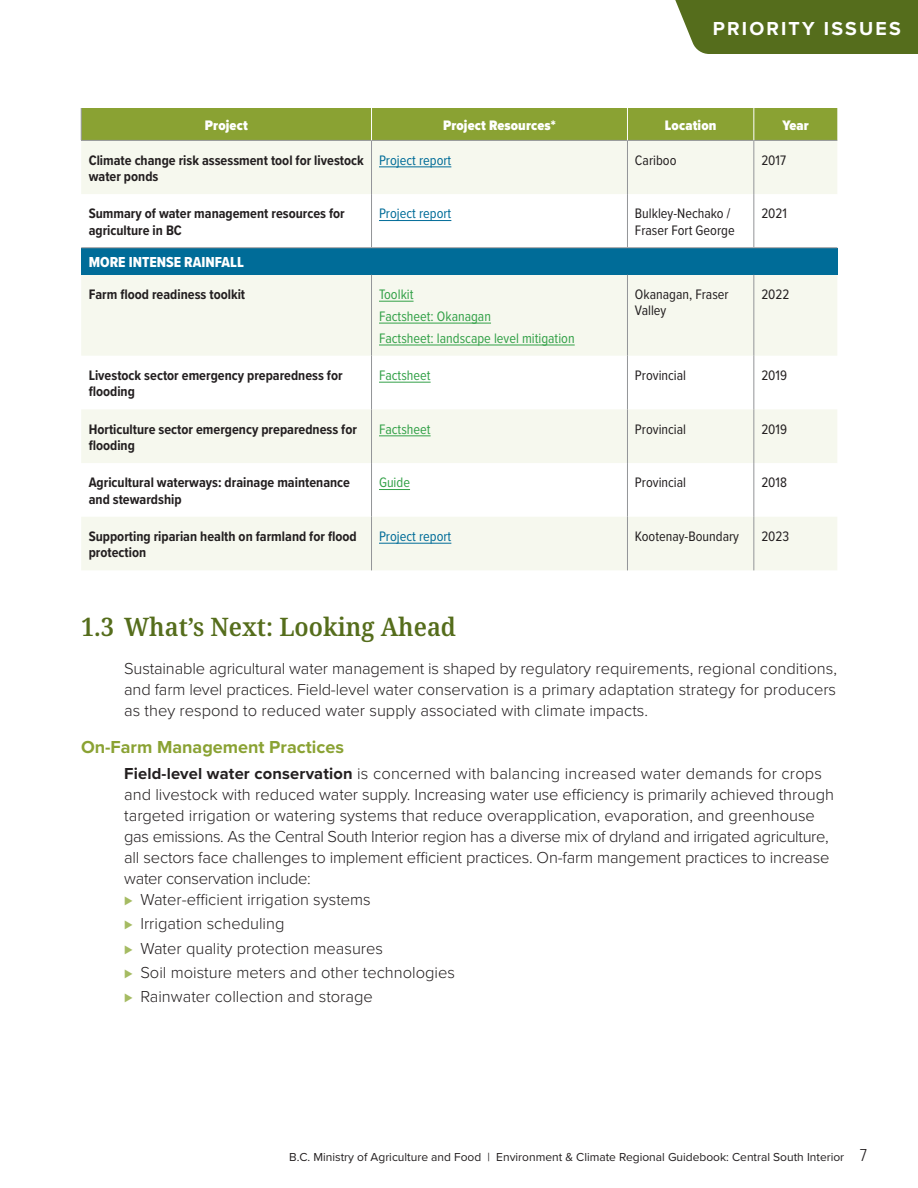
<style>
.page{position:relative;width:918px;height:1188px;background:#fff}
.page>*{position:absolute;margin:0;border:0;box-sizing:border-box;transform-origin:0 0}
.t1{font:600 semi-condensed 25.5px "Noto Serif";color:#556d1c}
.t2{font:700 19.5px "Proxima Nova";letter-spacing:.11em;color:#fff}
.t3{font:700 18px "Proxima Nova";color:#8aa233}
.Body_-_Indented_-_no{font:300 16.5px/21px "Proxima Nova";color:#231f20}
.Body_-_indented{font:300 16.5px/21px "Proxima Nova";color:#231f20;text-align:justify}
.Table_-_Issue_Title{font:15px "Proxima Nova Cond Extrabld";color:#fff}
.Table_-_Body{font:700 14.25px/16.5px "Proxima Nova Cond";color:#231f20}
.Table_-_Body-2{font:14.25px/16.5px "Proxima Nova Cond";color:#231f20}
.Table_-_Body-3{font:14.25px "Proxima Nova Cond";color:#33a148}
.Table_-_Body-4{font:14.25px "Proxima Nova Cond";color:#006c98}
.Table_-_Column_Head{font:900 14.25px "Proxima Nova Cond";letter-spacing:.01em;color:#fff}
.t4{font:12px "Proxima Nova";color:#231f20}
.s1{font-weight:700}
.s2{font-size:14.25px;color:#a5bb62}
.s3{font-family:"Proxima Nova Cond";font-weight:300;font-size:18px}
</style>
<div class="page">
<div style="left:675px;top:0;width:243px;height:54px;background:#556d1c"></div>
<div style="left:82px;top:108px;width:755px;height:32px;background:#8aa233"></div>
<svg style="left:81px;top:141px;width:756px;height:429px;fill:#f6f8ee"></svg>
<div style="left:81px;top:248px;width:756px;height:27px;background:#006c98"></div>
<hr style="left:371px;top:141px;width:1px;height:53px;background:#939598">
<hr style="left:627px;top:141px;width:1px;height:53px;background:#939598">
<hr style="left:754px;top:141px;width:1px;height:53px;background:#939598">
<hr style="left:371px;top:194px;width:1px;height:54px;background:#939598">
<hr style="left:627px;top:194px;width:1px;height:54px;background:#939598">
<hr style="left:754px;top:194px;width:1px;height:54px;background:#939598">
<hr style="left:371px;top:275px;width:1px;height:81px;background:#939598">
<hr style="left:627px;top:275px;width:1px;height:81px;background:#939598">
<hr style="left:754px;top:275px;width:1px;height:81px;background:#939598">
<hr style="left:371px;top:356px;width:1px;height:53px;background:#939598">
<hr style="left:627px;top:356px;width:1px;height:53px;background:#939598">
<hr style="left:754px;top:356px;width:1px;height:53px;background:#939598">
<hr style="left:371px;top:409px;width:1px;height:54px;background:#939598">
<hr style="left:627px;top:409px;width:1px;height:54px;background:#939598">
<hr style="left:754px;top:409px;width:1px;height:54px;background:#939598">
<hr style="left:371px;top:463px;width:1px;height:54px;background:#939598">
<hr style="left:627px;top:463px;width:1px;height:54px;background:#939598">
<hr style="left:754px;top:463px;width:1px;height:54px;background:#939598">
<hr style="left:371px;top:517px;width:1px;height:53px;background:#939598">
<hr style="left:627px;top:517px;width:1px;height:53px;background:#939598">
<hr style="left:754px;top:517px;width:1px;height:53px;background:#939598">
<hr style="left:81px;top:140px;width:291px;height:1px;background:#939598">
<hr style="left:372px;top:140px;width:255px;height:1px;background:#939598">
<hr style="left:627px;top:140px;width:127px;height:1px;background:#939598">
<hr style="left:754px;top:140px;width:83px;height:1px;background:#939598">
<hr style="left:81px;top:108px;width:1px;height:32px;background:#939598">
<hr style="left:371px;top:108px;width:1px;height:32px;background:#fff">
<hr style="left:627px;top:108px;width:1px;height:32px;background:#fff">
<hr style="left:753px;top:108px;width:1px;height:32px;background:#fff">
<hr style="left:81px;top:247px;width:291px;height:1px;background:#939598">
<hr style="left:372px;top:247px;width:255px;height:1px;background:#939598">
<hr style="left:627px;top:247px;width:127px;height:1px;background:#939598">
<hr style="left:754px;top:247px;width:83px;height:1px;background:#939598">
<hr style="left:379px;top:166px;width:72px;height:1px;background:#006c98">
<hr style="left:379px;top:220px;width:72px;height:1px;background:#006c98">
<hr style="left:379px;top:301px;width:35px;height:1px;background:#33a148">
<hr style="left:379px;top:323px;width:112px;height:1px;background:#33a148">
<hr style="left:379px;top:345px;width:196px;height:1px;background:#33a148">
<hr style="left:379px;top:382px;width:52px;height:1px;background:#33a148">
<hr style="left:379px;top:435px;width:52px;height:1px;background:#33a148">
<hr style="left:379px;top:489px;width:31px;height:1px;background:#33a148">
<hr style="left:379px;top:543px;width:72px;height:1px;background:#006c98">
<p class="t2" style="left:713px;top:17px;width:189px">PRIORITY ISSUES</p>
<p class="Table_-_Column_Head" style="left:205px;top:115px;width:44px">Project</p>
<p class="Table_-_Column_Head" style="left:443px;top:115px;width:114px">Project Resources*</p>
<p class="Table_-_Column_Head" style="left:665px;top:115px;width:53px">Location</p>
<p class="Table_-_Column_Head" style="left:782px;top:115px;width:28px">Year</p>
<p class="Table_-_Body" style="left:89px;top:151px;width:277px">Climate change risk assessment tool for livestock water ponds</p>
<p class="Table_-_Body-4" style="left:379px;top:149px;width:74px">Project report</p>
<p class="Table_-_Body-2" style="left:635px;top:151px;width:43px">Cariboo</p>
<p class="Table_-_Body-2" style="left:761px;top:151px;width:26px">2017</p>
<p class="Table_-_Body" style="left:89px;top:205px;width:258px">Summary of water management resources for agriculture in BC</p>
<p class="Table_-_Body-4" style="left:379px;top:203px;width:74px">Project report</p>
<p class="Table_-_Body-2" style="left:635px;top:205px;width:101px">Bulkley-Nechako /<br>Fraser Fort George</p>
<p class="Table_-_Body-2" style="left:761px;top:205px;width:27px">2021</p>
<p class="Table_-_Issue_Title" style="left:89px;top:251px;width:157px">MORE INTENSE RAINFALL</p>
<p class="Table_-_Body" style="left:89px;top:286px;width:158px">Farm flood readiness toolkit</p>
<p class="Table_-_Body-3" style="left:379px;top:284px;width:36px">Toolkit</p>
<p class="Table_-_Body-3" style="left:379px;top:306px;width:114px">Factsheet: Okanagan</p>
<p class="Table_-_Body-3" style="left:379px;top:328px;width:197px">Factsheet: landscape level mitigation</p>
<p class="Table_-_Body-2" style="left:635px;top:285px;width:95px">Okanagan, Fraser<br>Valley</p>
<p class="Table_-_Body-2" style="left:761px;top:285px;width:30px">2022</p>
<p class="Table_-_Body" style="left:89px;top:367px;width:255px">Livestock sector emergency preparedness for flooding</p>
<p class="Table_-_Body-3" style="left:379px;top:365px;width:53px">Factsheet</p>
<p class="Table_-_Body-2" style="left:635px;top:366px;width:53px">Provincial</p>
<p class="Table_-_Body-2" style="left:761px;top:366px;width:27px">2019</p>
<p class="Table_-_Body" style="left:89px;top:420px;width:270px">Horticulture sector emergency preparedness for flooding</p>
<p class="Table_-_Body-3" style="left:379px;top:418px;width:53px">Factsheet</p>
<p class="Table_-_Body-2" style="left:635px;top:420px;width:53px">Provincial</p>
<p class="Table_-_Body-2" style="left:761px;top:420px;width:27px">2019</p>
<p class="Table_-_Body" style="left:89px;top:474px;width:263px">Agricultural waterways: drainage maintenance and stewardship</p>
<p class="Table_-_Body-3" style="left:379px;top:472px;width:33px">Guide</p>
<p class="Table_-_Body-2" style="left:635px;top:474px;width:53px">Provincial</p>
<p class="Table_-_Body-2" style="left:761px;top:474px;width:27px">2018</p>
<p class="Table_-_Body" style="left:89px;top:528px;width:269px">Supporting riparian health on farmland for flood protection</p>
<p class="Table_-_Body-4" style="left:379px;top:526px;width:74px">Project report</p>
<p class="Table_-_Body-2" style="left:635px;top:527px;width:106px">Kootenay-Boundary</p>
<p class="Table_-_Body-2" style="left:761px;top:527px;width:29px">2023</p>
<h2 class="t1" style="left:81px;top:610px;width:377px">1.3 What’s Next: Looking Ahead</h2>
<p class="Body_-_indented" style="left:124px;top:657px;width:714px">Sustainable agricultural water management is shaped by regulatory requirements, regional conditions, and farm level practices. Field-level water conservation is a primary adaptation strategy for producers as they respond to reduced water supply associated with climate impacts.</p>
<h4 class="t3" style="left:81px;top:736px;width:264px">On-Farm Management Practices</h4>
<p class="Body_-_Indented_-_no" style="left:124px;top:762px;width:711px"><span class="s1">Field-level water conservation</span> is concerned with balancing increased water demands for crops and livestock with reduced water supply. Increasing water use efficiency is primarily achieved through targeted irrigation or watering systems that reduce overapplication, evaporation, and greenhouse gas emissions. As the Central South Interior region has a diverse mix of dryland and irrigated agriculture, all sectors face challenges to implement efficient practices. On-farm mangement practices to increase water conservation include:</p>
<p class="Body_-_Indented_-_no" style="left:124px;top:888px;width:248px"><span class="s2">⊲</span> Water-efficient irrigation systems</p>
<p class="Body_-_Indented_-_no" style="left:124px;top:913px;width:162px"><span class="s2">⊲</span> Irrigation scheduling</p>
<p class="Body_-_Indented_-_no" style="left:124px;top:937px;width:260px"><span class="s2">⊲</span> Water quality protection measures</p>
<p class="Body_-_Indented_-_no" style="left:124px;top:961px;width:332px"><span class="s2">⊲</span> Soil moisture meters and other technologies</p>
<p class="Body_-_Indented_-_no" style="left:124px;top:985px;width:250px"><span class="s2">⊲</span> Rainwater collection and storage</p>
<p class="t4" style="left:289px;top:1148px;width:579px">B.C. Ministry of Agriculture and Food | Environment &amp; Climate Regional Guidebook: Central South Interior <span class="s3">7</span></p>
</div>
